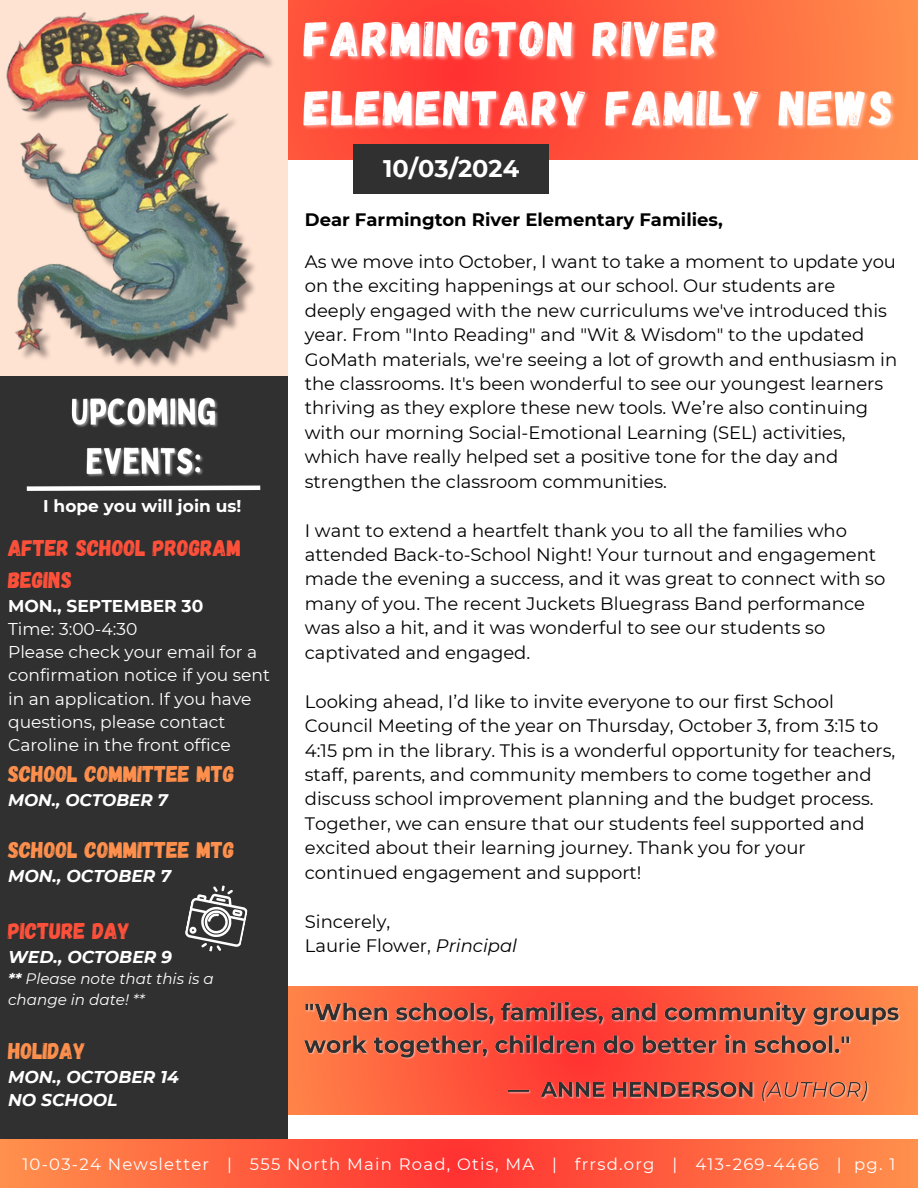
<style>
.page{position:relative;width:918px;height:1188px;background:#fff}
.page>*{position:absolute;margin:0;border:0;box-sizing:border-box;transform-origin:0 0}
.t1{font:700 24px "Montserrat";color:#fff}
.t2{font:22.8px "Gagalin";color:#ff904d}
.t3{font:22.8px "Gagalin";color:#ff503a}
.t4{font:18px/24.5px "Montserrat";color:#000}
.t5{font:700 18px "Montserrat";color:#000}
.t6{font:17.1px/23.2px "Montserrat";color:#fff}
.t7{font:italic 700 17.1px/23.2px "Montserrat";color:#fff}
.t8{font:700 17.1px "Montserrat";color:#fff}
.t9{font:700 16.95px "Montserrat";color:#fff}
.t10{font:italic 700 16.8px "Montserrat";color:#fff}
.t11{font:16.5px "Montserrat";letter-spacing:.075em;color:#fff}
.t12{font:italic 15.15px/20.9px "Montserrat";color:#fff}
.s1{font-weight:700}
.s2{font-style:italic}
</style>
<div class="page">
<svg style="left:287px;top:0;width:631px;height:160px;background:#fc6541"></svg>
<div style="left:354px;top:145px;width:195px;height:49px;background:#303030"></div>
<svg style="left:287px;top:987px;width:631px;height:128px;background:#fd6841"></svg>
<div style="left:0;top:0;width:287px;height:403px;background:#ffe3d2"></div>
<img style="left:6px;top:12px;width:267px;height:355px">
<div style="left:0;top:376px;width:287px;height:788px;background:#303030"></div>
<svg style="left:26px;top:485px;width:235px;height:6px"></svg>
<svg style="left:0;top:1140px;width:918px;height:48px;background:#ff603e"></svg>
<svg style="left:185px;top:885px;width:63px;height:67px"></svg>
<img style="left:303px;top:999px;width:600px;height:107px">
<img style="left:300px;top:6px;width:600px;height:129px">
<img style="left:71px;top:397px;width:147px;height:80px">
<p class="t9" style="left:43px;top:496px;width:200px">I hope you will join us!</p>
<p class="t3" style="left:8px;top:533px;width:234px">AFTER SCHOOL PROGRAM</p>
<p class="t3" style="left:8px;top:565px;width:65px">BEGINS</p>
<p class="t8" style="left:8px;top:595px;width:197px">MON., SEPTEMBER 30</p>
<p class="t6" style="left:8px;top:617px;width:131px">Time: 3:00-4:30</p>
<p class="t6" style="left:8px;top:640px;width:263px">Please check your email for a confirmation notice if you sent in an application. If you have questions, please contact<br>Caroline in the front office</p>
<h3 class="t2" style="left:8px;top:759px;width:228px">SCHOOL COMMITTEE MTG</h3>
<h3 class="t10" style="left:8px;top:790px;width:161px">MON., OCTOBER 7</h3>
<p class="t2" style="left:8px;top:835px;width:228px">SCHOOL COMMITTEE MTG</p>
<p class="t7" style="left:8px;top:864px;width:164px">MON., OCTOBER 7</p>
<p class="t3" style="left:8px;top:916px;width:124px">PICTURE DAY</p>
<p class="t7" style="left:8px;top:945px;width:166px">WED., OCTOBER 9</p>
<p class="t12" style="left:8px;top:968px;width:207px"><span class="s1">**</span> Please note that this is a change in date! **</p>
<h6 class="t2" style="left:8px;top:1036px;width:79px">HOLIDAY</h6>
<h6 class="t7" style="left:8px;top:1065px;width:172px">MON., OCTOBER 14<br>NO SCHOOL</h6>
<p class="t1" style="left:383px;top:154px;width:138px">10/03/2024</p>
<h4 class="t5" style="left:305px;top:209px;width:420px">Dear Farmington River Elementary Families,</h4>
<p class="t4" style="left:305px;top:249px;width:594px">As we move into October, I want to take a moment to update you on the exciting happenings at our school. Our students are deeply engaged with the new curriculums we've introduced this year. From "Into Reading" and "Wit &amp; Wisdom" to the updated GoMath materials, we're seeing a lot of growth and enthusiasm in the classrooms. It's been wonderful to see our youngest learners thriving as they explore these new tools. We’re also continuing with our morning Social-Emotional Learning (SEL) activities, which have really helped set a positive tone for the day and strengthen the classroom communities.</p>
<p class="t4" style="left:305px;top:518px;width:582px">I want to extend a heartfelt thank you to all the families who attended Back-to-School Night! Your turnout and engagement made the evening a success, and it was great to connect with so many of you. The recent Juckets Bluegrass Band performance was also a hit, and it was wonderful to see our students so captivated and engaged.</p>
<p class="t4" style="left:305px;top:689px;width:592px">Looking ahead, I’d like to invite everyone to our first School Council Meeting of the year on Thursday, October 3, from 3:15 to 4:15 pm in the library. This is a wonderful opportunity for teachers, staff, parents, and community members to come together and discuss school improvement planning and the budget process.<br>Together, we can ensure that our students feel supported and excited about their learning journey. Thank you for your continued engagement and support!</p>
<p class="t4" style="left:305px;top:909px;width:87px">Sincerely,</p>
<p class="t4" style="left:305px;top:933px;width:214px">Laurie Flower, <span class="s2">Principal</span></p>
<p class="t11" style="left:22px;top:1154px;width:875px">10-03-24 Newsletter | 555 North Main Road, Otis, MA | frrsd.org | 413-269-4466 | pg. 1</p>
</div>
